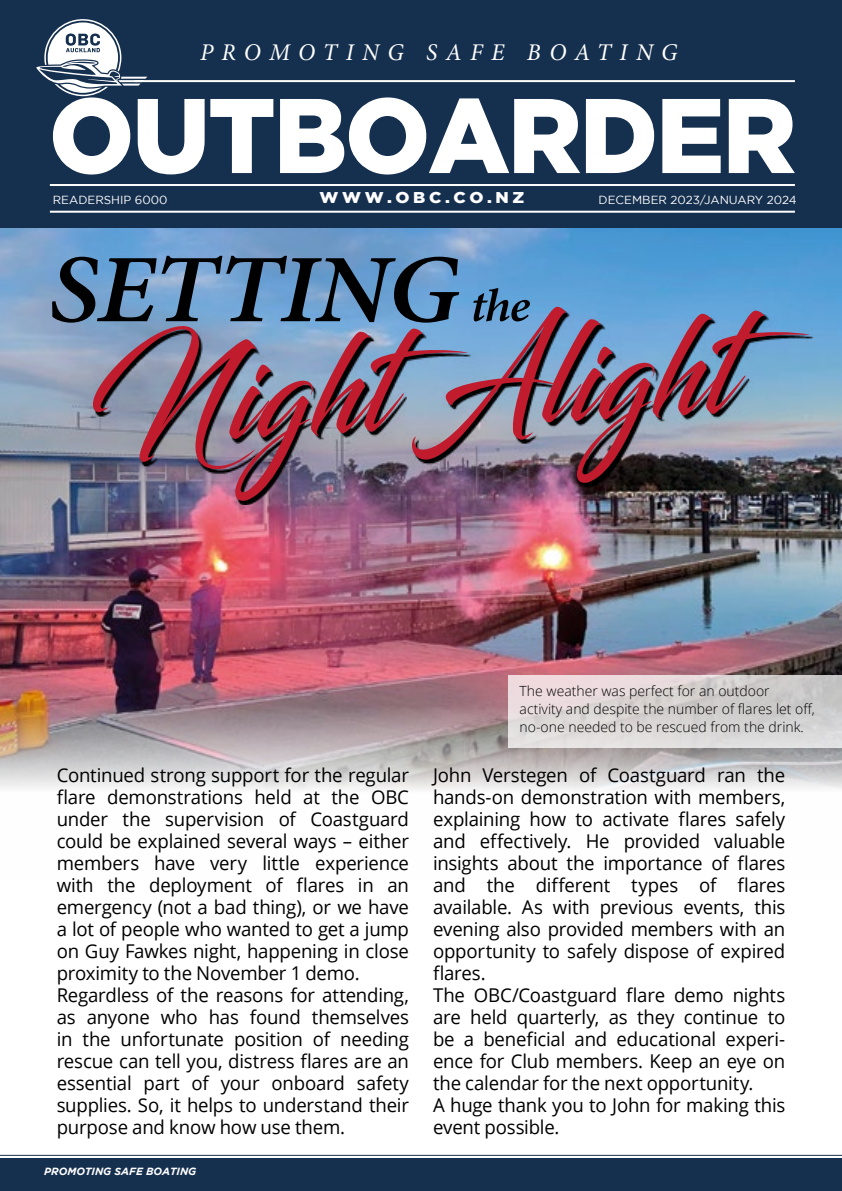
<style>
.page{position:relative;width:842px;height:1191px;background:#fff}
.page>*{position:absolute;margin:0;border:0;box-sizing:border-box;transform-origin:0 0}
.t1{font:135.8px "Blacksword";color:#c11b2e;scale:.84 1}
.t2{font:900 105.8px "Gotham";letter-spacing:-.02em;color:#fff}
.t3{font:italic 600 97px "Minion Pro";letter-spacing:-.015em;color:#000;scale:1.08 1}
.t4{font:italic 24px "Minion Pro";letter-spacing:.345em;color:#fff}
.t5{font:19px/22px "Open Sans";letter-spacing:-.01em;color:#000}
.t6{font:900 15.6px "Gotham";letter-spacing:.215em;color:#fff;scale:1.09 1}
.t7{font:300 14px/18px "Open Sans";color:#000}
.t8{font:11.6px "Gotham";color:#fff}
.t9{font:italic 700 10.4px "Gotham";color:#fff}
.s1{font-size:46.4px}
</style>
<div class="page">
<img style="left:0;top:228px;width:842px;height:562px">
<div style="left:0;top:1158px;width:842px;height:33px;background:#152f4e"></div>
<hr style="left:0;top:1154px;width:842px;height:1px;background:#152f4e">
<div style="left:0;top:0;width:842px;height:228px;background:#152f4e"></div>
<hr style="left:50px;top:184px;width:745px;height:2px;background:#fff">
<hr style="left:50px;top:211px;width:745px;height:2px;background:#fff">
<hr style="left:135px;top:80px;width:660px;height:2px;background:#fff">
<svg style="left:36px;top:19px;width:111px;height:77px"></svg>
<img style="left:95px;top:310px;width:719px;height:195px">
<svg style="left:509px;top:675px;width:333px;height:72px;background:#dad5d5"></svg>
<p class="t4" style="left:200px;top:36px;width:479px">PROMOTING SAFE BOATING</p>
<h2 class="t2" style="left:49px;top:74px;width:749px">OUTBOARDER</h2>
<p class="t8" style="left:53px;top:193px;width:116px">READERSHIP 6000</p>
<p class="t6" style="left:319px;top:188px;width:189px">WWW.OBC.CO.NZ</p>
<p class="t8" style="left:599px;top:193px;width:199px">DECEMBER 2023/JANUARY 2024</p>
<h3 class="t3" style="left:48px;top:222px;width:447px">SETTING <span class="s1">the</span></h3>
<h1 class="t1" style="left:85px;top:319px;width:768px;rotate:-3deg">Night Alight</h1>
<p class="t7" style="left:520px;top:681px;width:297px">The weather was perfect for an outdoor activity and despite the number of flares let off, no-one needed to be rescued from the drink.</p>
<p class="t5" style="left:57px;top:763px;width:354px">Continued strong support for the regular flare demonstrations held at the OBC under the supervision of Coastguard could be explained several ways – either members have very little experience with the deployment of flares in an emergency (not a bad thing), or we have a lot of people who wanted to get a jump on Guy Fawkes night, happening in close proximity to the November 1 demo.<br>Regardless of the reasons for attending, as anyone who has found themselves in the unfortunate position of needing rescue can tell you, distress flares are an essential part of your onboard safety supplies. So, it helps to understand their purpose and know how use them.</p>
<p class="t5" style="left:433px;top:763px;width:354px">John Verstegen of Coastguard ran the hands-on demonstration with members, explaining how to activate flares safely and effectively. He provided valuable insights about the importance of flares and the different types of flares available. As with previous events, this evening also provided members with an opportunity to safely dispose of expired flares.<br>The OBC/Coastguard flare demo nights are held quarterly, as they continue to be a beneficial and educational experi&shy;ence for Club members. Keep an eye on the calendar for the next opportunity.<br>A huge thank you to John for making this event possible.</p>
<p class="t9" style="left:44px;top:1165px;width:154px">PROMOTING SAFE BOATING</p>
</div>
